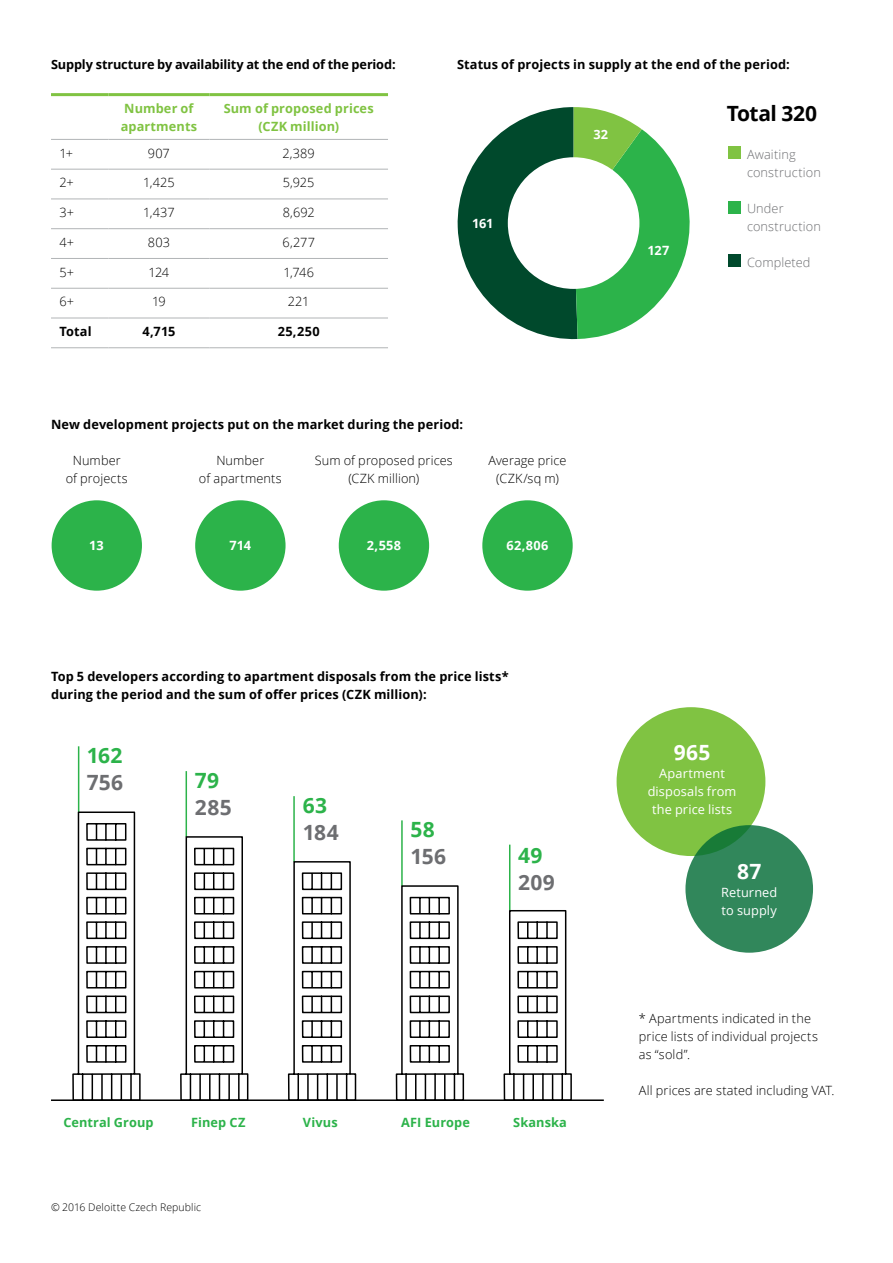
<style>
.page{position:relative;width:893px;height:1263px;background:#fff}
.page>*{position:absolute;margin:0;border:0;box-sizing:border-box;transform-origin:0 0}
.t1{font:700 21px "Open Sans";letter-spacing:.015em;color:#6d6e71}
.t2{font:700 21px "Open Sans";letter-spacing:.01em;color:#2cb34a}
.t3{font:700 21px "Open Sans";letter-spacing:-.02em;color:#000}
.t4{font:700 21px "Open Sans";color:#fff}
.t5{font:700 12.75px/18px "Open Sans";letter-spacing:.005em;color:#000}
.t6{font:300 12.75px/18px "Open Sans";letter-spacing:.005em;color:#000;text-align:center}
.t7{font:12.75px/18px "Open Sans";letter-spacing:.01em;color:#fff}
.t8{font:700 12.75px/18px "Open Sans";letter-spacing:.005em;color:#80c342}
.t9{font:300 12.75px/18px "Open Sans";letter-spacing:.01em;color:#6d6e71}
.t10{font:700 12.75px "Open Sans";letter-spacing:.005em;color:#2cb34a}
.t11{font:700 12.75px "Open Sans";letter-spacing:.02em;color:#fff}
.t12{font:300 10.5px "Open Sans";letter-spacing:.01em;color:#000}
</style>
<div class="page">
<hr style="left:509px;top:845px;width:1px;height:65px;background:#2cb34a">
<hr style="left:401px;top:820px;width:2px;height:66px;background:#2cb34a">
<hr style="left:293px;top:796px;width:2px;height:66px;background:#2cb34a">
<hr style="left:186px;top:771px;width:1px;height:66px;background:#2cb34a">
<hr style="left:78px;top:746px;width:1px;height:66px;background:#2cb34a">
<hr style="left:51px;top:1099px;width:553px;height:2px;background:#000">
<svg style="left:457px;top:107px;width:233px;height:233px"></svg>
<div style="left:508px;top:157px;width:131px;height:132px;background:#fff;border-radius:50%"></div>
<hr style="left:51px;top:169px;width:57px;height:1px;background:#b1b4b6">
<hr style="left:108px;top:169px;width:101px;height:1px;background:#b1b4b6">
<hr style="left:209px;top:169px;width:179px;height:1px;background:#b1b4b6">
<hr style="left:51px;top:199px;width:57px;height:1px;background:#b1b4b6">
<hr style="left:108px;top:199px;width:101px;height:1px;background:#b1b4b6">
<hr style="left:209px;top:199px;width:179px;height:1px;background:#b1b4b6">
<hr style="left:51px;top:228px;width:57px;height:1px;background:#b1b4b6">
<hr style="left:108px;top:228px;width:101px;height:1px;background:#b1b4b6">
<hr style="left:209px;top:228px;width:179px;height:1px;background:#b1b4b6">
<hr style="left:51px;top:258px;width:57px;height:1px;background:#b1b4b6">
<hr style="left:108px;top:258px;width:101px;height:1px;background:#b1b4b6">
<hr style="left:209px;top:258px;width:179px;height:1px;background:#b1b4b6">
<hr style="left:51px;top:288px;width:57px;height:1px;background:#b1b4b6">
<hr style="left:108px;top:288px;width:101px;height:1px;background:#b1b4b6">
<hr style="left:209px;top:288px;width:179px;height:1px;background:#b1b4b6">
<hr style="left:51px;top:318px;width:57px;height:1px;background:#b1b4b6">
<hr style="left:108px;top:318px;width:101px;height:1px;background:#b1b4b6">
<hr style="left:209px;top:318px;width:179px;height:1px;background:#b1b4b6">
<hr style="left:51px;top:347px;width:57px;height:1px;background:#b1b4b6">
<hr style="left:108px;top:347px;width:101px;height:1px;background:#b1b4b6">
<hr style="left:209px;top:347px;width:179px;height:1px;background:#b1b4b6">
<hr style="left:51px;top:93px;width:57px;height:3px;background:#80c342">
<hr style="left:108px;top:93px;width:101px;height:3px;background:#80c342">
<hr style="left:209px;top:93px;width:179px;height:3px;background:#80c342">
<hr style="left:51px;top:139px;width:57px;height:1px;background:#b1b4b6">
<hr style="left:108px;top:139px;width:101px;height:1px;background:#b1b4b6">
<hr style="left:209px;top:139px;width:179px;height:1px;background:#b1b4b6">
<div style="left:728px;top:146px;width:13px;height:13px;background:#80c342"></div>
<div style="left:728px;top:201px;width:13px;height:13px;background:#2cb34a"></div>
<div style="left:728px;top:254px;width:13px;height:13px;background:#00492c"></div>
<div style="left:195px;top:500px;width:91px;height:91px;background:#2cb34a;border-radius:50%"></div>
<div style="left:52px;top:500px;width:90px;height:91px;background:#2cb34a;border-radius:50%"></div>
<div style="left:339px;top:500px;width:90px;height:91px;background:#2cb34a;border-radius:50%"></div>
<div style="left:482px;top:500px;width:91px;height:91px;background:#2cb34a;border-radius:50%"></div>
<svg style="left:72px;top:811px;width:69px;height:289px"></svg>
<svg style="left:179px;top:835px;width:70px;height:265px"></svg>
<svg style="left:287px;top:860px;width:70px;height:240px"></svg>
<svg style="left:395px;top:884px;width:70px;height:216px"></svg>
<svg style="left:503px;top:909px;width:70px;height:191px"></svg>
<div style="left:617px;top:707px;width:148px;height:149px;background:#80c342;border-radius:50%"></div>
<svg style="left:685px;top:825px;width:128px;height:128px;background:#31875a"></svg>
<p class="t5" style="left:51px;top:55px;width:346px">Supply structure by availability at the end of the period:</p>
<p class="t8" style="left:121px;top:99px;width:78px">Number of apartments</p>
<p class="t8" style="left:224px;top:99px;width:151px;text-align:center">Sum of proposed prices (CZK million)</p>
<p class="t6" style="left:60px;top:144px;width:15px">1+</p>
<p class="t6" style="left:148px;top:144px;width:23px">907</p>
<p class="t6" style="left:283px;top:144px;width:34px">2,389</p>
<p class="t6" style="left:60px;top:173px;width:16px">2+</p>
<p class="t6" style="left:143px;top:173px;width:33px">1,425</p>
<p class="t6" style="left:283px;top:173px;width:33px">5,925</p>
<p class="t6" style="left:60px;top:203px;width:16px">3+</p>
<p class="t6" style="left:143px;top:203px;width:33px">1,437</p>
<p class="t6" style="left:283px;top:203px;width:33px">8,692</p>
<p class="t6" style="left:60px;top:233px;width:16px">4+</p>
<p class="t6" style="left:148px;top:233px;width:24px">803</p>
<p class="t6" style="left:282px;top:233px;width:34px">6,277</p>
<p class="t6" style="left:60px;top:263px;width:16px">5+</p>
<p class="t6" style="left:149px;top:263px;width:22px">124</p>
<p class="t6" style="left:283px;top:263px;width:32px">1,746</p>
<p class="t6" style="left:60px;top:292px;width:16px">6+</p>
<p class="t6" style="left:152px;top:292px;width:15px">19</p>
<p class="t6" style="left:288px;top:292px;width:23px">221</p>
<p class="t5" style="left:60px;top:322px;width:34px">Total</p>
<p class="t5" style="left:142px;top:322px;width:35px">4,715</p>
<p class="t5" style="left:278px;top:322px;width:43px">25,250</p>
<p class="t5" style="left:457px;top:55px;width:334px">Status of projects in supply at the end of the period:</p>
<h1 class="t3" style="left:727px;top:99px;width:92px">Total 320</h1>
<p class="t11" style="left:472px;top:215px;width:23px">161</p>
<p class="t11" style="left:593px;top:125px;width:16px">32</p>
<p class="t11" style="left:647px;top:241px;width:23px">127</p>
<p class="t9" style="left:747px;top:145px;width:75px">Awaiting construction</p>
<p class="t9" style="left:747px;top:199px;width:75px">Under construction</p>
<p class="t9" style="left:747px;top:253px;width:65px">Completed</p>
<p class="t5" style="left:51px;top:415px;width:414px">New development projects put on the market during the period:</p>
<p class="t6" style="left:66px;top:451px;width:64px">Number of projects</p>
<p class="t6" style="left:315px;top:451px;width:140px">Sum of proposed prices (CZK million)</p>
<p class="t6" style="left:488px;top:451px;width:80px">Average price (CZK/sq m)</p>
<p class="t6" style="left:199px;top:451px;width:84px">Number<br>of apartments</p>
<p class="t11" style="left:89px;top:537px;width:16px">13</p>
<p class="t11" style="left:229px;top:537px;width:23px">714</p>
<p class="t11" style="left:367px;top:537px;width:36px">2,558</p>
<p class="t11" style="left:506px;top:537px;width:44px">62,806</p>
<p class="t5" style="left:51px;top:667px;width:459px">Top 5 developers according to apartment disposals from the price lists* during the period and the sum of offer prices (CZK million):</p>
<h1 class="t2" style="left:87px;top:741px;width:37px">162</h1>
<h1 class="t1" style="left:87px;top:768px;width:38px">756</h1>
<h1 class="t2" style="left:195px;top:766px;width:26px">79</h1>
<h1 class="t1" style="left:195px;top:793px;width:38px">285</h1>
<h1 class="t2" style="left:303px;top:791px;width:26px">63</h1>
<h1 class="t1" style="left:303px;top:818px;width:38px">184</h1>
<h1 class="t2" style="left:410px;top:815px;width:26px">58</h1>
<h1 class="t1" style="left:410px;top:842px;width:37px">156</h1>
<h1 class="t2" style="left:518px;top:841px;width:26px">49</h1>
<h1 class="t1" style="left:518px;top:868px;width:38px">209</h1>
<p class="t10" style="left:63px;top:1113px;width:92px">Central Group</p>
<p class="t10" style="left:191px;top:1113px;width:56px">Finep CZ</p>
<p class="t10" style="left:303px;top:1113px;width:37px">Vivus</p>
<p class="t10" style="left:401px;top:1113px;width:70px">AFI Europe</p>
<p class="t10" style="left:513px;top:1113px;width:55px">Skanska</p>
<p class="t12" style="left:51px;top:1200px;width:152px">© 2016 Deloitte Czech Republic</p>
<h1 class="t4" style="left:674px;top:737px;width:38px">965</h1>
<p class="t7" style="left:648px;top:763px;width:90px;text-align:center">Apartment disposals from the price lists</p>
<h1 class="t4" style="left:737px;top:856px;width:26px">87</h1>
<p class="t7" style="left:721px;top:883px;width:58px">Returned to supply</p>
<p class="t6" style="left:639px;top:1009px;width:181px;text-align:left">* Apartments indicated in the price lists of individual projects as “sold”.</p>
<p class="t6" style="left:639px;top:1081px;width:197px">All prices are stated including VAT.</p>
</div>
